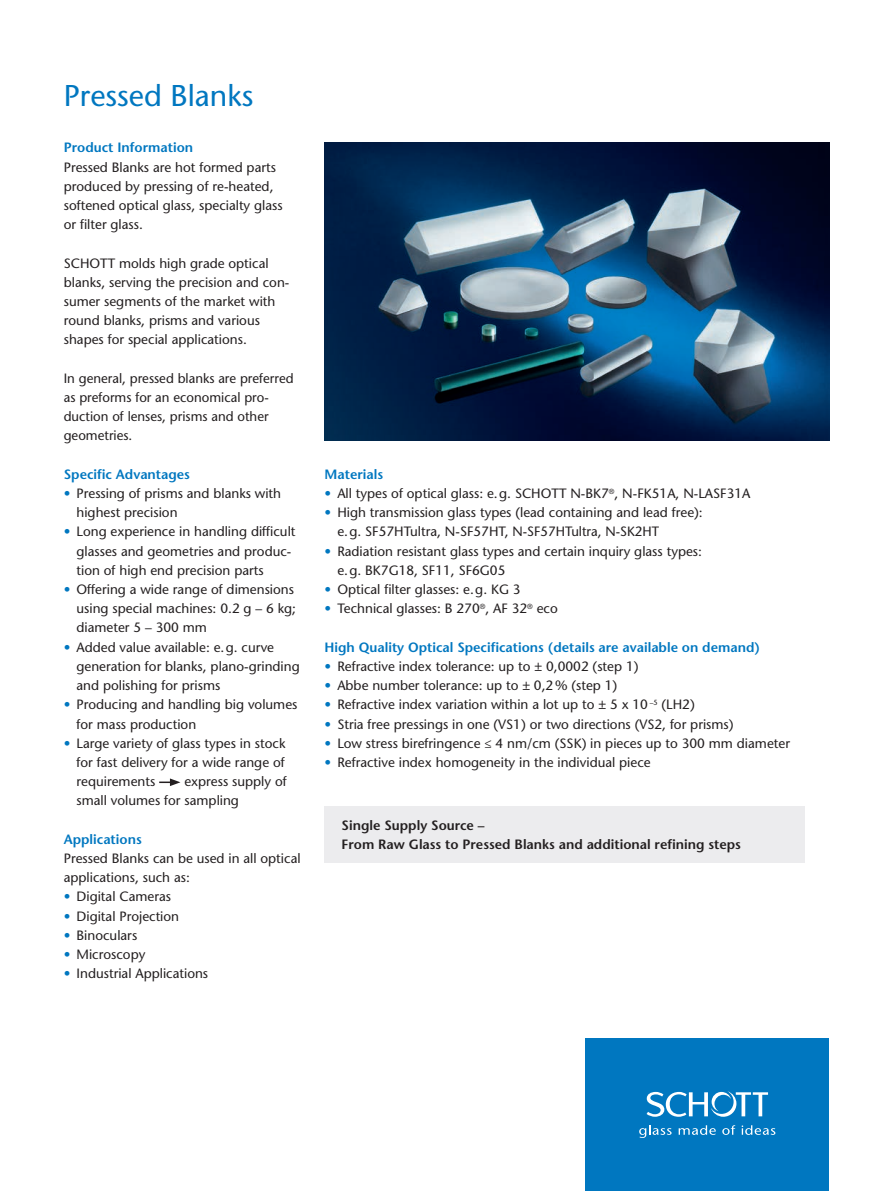
<style>
.page{position:relative;width:893px;height:1191px;background:#fff}
.page>*{position:absolute;margin:0;border:0;box-sizing:border-box;transform-origin:0 0}
.Headline_blau{font:500 30px "Stone Sans Std";color:#0077c0}
.Copy{font:500 13.5px/19.2px "Stone Sans Std";color:#231f20}
.Copy-2{font:600 13.5px/19.2px "Stone Sans Std";color:#231f20}
.Copy-3{font:600 13.5px "Stone Sans Std";color:#0077c0}
.Subline{font:600 13.5px "Stone Sans Std";color:#0077c0}
.Liste{font:600 13.5px "Stone Sans Std";color:#0077c0}
.s1{color:#0077c0}
.s2{font-size:12.75px}
</style>
<div class="page">
<div style="left:585px;top:1038px;width:244px;height:153px;background:#0077c0"></div>
<svg style="left:639px;top:1125px;width:33px;height:13px"></svg>
<svg style="left:679px;top:1125px;width:37px;height:9px"></svg>
<svg style="left:722px;top:1125px;width:13px;height:9px"></svg>
<svg style="left:742px;top:1125px;width:33px;height:9px"></svg>
<svg style="left:647px;top:1091px;width:121px;height:25px"></svg>
<img style="left:325px;top:143px;width:504px;height:297px">
<svg style="left:159px;top:778px;width:21px;height:8px"></svg>
<div style="left:325px;top:806px;width:480px;height:56px;background:#ececee"></div>
<p class="Headline_blau" style="left:64px;top:78px;width:191px">Pressed Blanks</p>
<p class="Subline" style="left:64px;top:139px;width:131px">Product Information</p>
<p class="Copy" style="left:64px;top:157px;width:220px">Pressed Blanks are hot formed parts produced by pressing of re-heated, softened optical glass, specialty glass or filter glass.</p>
<p class="Copy" style="left:64px;top:253px;width:227px">SCHOTT molds high grade optical blanks, serving the precision and con&shy;sumer segments of the market with round blanks, prisms and various shapes for special applications.</p>
<p class="Copy" style="left:64px;top:368px;width:231px">In general, pressed blanks are preferred as preforms for an economical pro&shy;duction of lenses, prisms and other geometries.</p>
<p class="Subline" style="left:64px;top:466px;width:128px">Specific Advantages</p>
<p class="Copy" style="left:77px;top:484px;width:206px;text-indent:-13px"><span class="s1">•</span> Pressing of prisms and blanks with highest precision</p>
<p class="Copy" style="left:77px;top:522px;width:220px;text-indent:-13px"><span class="s1">•</span> Long experience in handling difficult glasses and geometries and produc&shy;tion of high end precision parts</p>
<p class="Copy" style="left:77px;top:580px;width:221px;text-indent:-13px"><span class="s1">•</span> Offering a wide range of dimensions using special machines: 0.2 g – 6 kg; diameter 5 – 300 mm</p>
<p class="Copy" style="left:77px;top:637px;width:225px;text-indent:-13px"><span class="s1">•</span> Added value available: e.g. curve generation for blanks, plano-grinding and polishing for prisms</p>
<p class="Copy" style="left:77px;top:695px;width:222px;text-indent:-13px"><span class="s1">•</span> Producing and handling big volumes for mass production</p>
<p class="Copy" style="left:77px;top:733px;width:210px;text-align:justify;text-indent:-13px"><span class="s1">•</span> Large variety of glass types in stock for fast delivery for a wide range of requirements</p>
<p class="Copy" style="left:77px;top:772px;width:212px;text-indent:108px">express supply of small volumes for sampling</p>
<p class="Subline" style="left:64px;top:831px;width:79px">Applications</p>
<p class="Copy" style="left:64px;top:848px;width:238px">Pressed Blanks can be used in all optical applications, such as:</p>
<p class="Copy" style="left:64px;top:887px;width:109px"><span class="s1">•</span> Digital Cameras</p>
<p class="Copy" style="left:64px;top:906px;width:117px"><span class="s1">•</span> Digital Projection</p>
<p class="Copy" style="left:64px;top:925px;width:75px"><span class="s1">•</span> Binoculars</p>
<p class="Copy" style="left:64px;top:944px;width:83px"><span class="s1">•</span> Microscopy</p>
<p class="Copy" style="left:64px;top:964px;width:146px"><span class="s1">•</span> Industrial Applications</p>
<p class="Liste" style="left:325px;top:466px;width:60px">Materials</p>
<p class="Copy" style="left:325px;top:484px;width:427px"><span class="s1">•</span> All types of optical glass: e.g. SCHOTT N-BK7<sup>®</sup>, N-FK51A, N-LASF31A</p>
<p class="Copy" style="left:337px;top:503px;width:367px;text-indent:-13px"><span class="s1">•</span> High transmission glass types (lead containing and lead free): e.g. SF57HTultra, N-SF57HT, N-SF57HTultra, N-SK2HT</p>
<p class="Copy" style="left:337px;top:541px;width:366px;text-indent:-13px"><span class="s1">•</span> Radiation resistant glass types and certain inquiry glass types: e.g. BK7G18, SF11, SF6G05</p>
<p class="Copy" style="left:325px;top:580px;width:198px"><span class="s1">•</span> Optical filter glasses: e.g. KG 3</p>
<p class="Copy" style="left:325px;top:599px;width:235px"><span class="s1">•</span> Technical glasses: B 270<sup>®</sup>, AF 32<sup>®</sup> eco</p>
<p class="Copy-3" style="left:325px;top:639px;width:437px">High Quality Optical Specifications (details are available on demand)</p>
<p class="Copy" style="left:325px;top:656px;width:315px"><span class="s1">•</span> Refractive index tolerance: up to ± 0,0002 (step 1)</p>
<p class="Copy" style="left:325px;top:676px;width:294px"><span class="s1">•</span> Abbe number tolerance: up to ± 0,2% (step 1)</p>
<p class="Copy" style="left:325px;top:695px;width:372px"><span class="s1">•</span> Refractive index variation within a lot up to ± 5 x 10 <sup>–5</sup> (LH2)</p>
<p class="Copy" style="left:325px;top:714px;width:410px"><span class="s1">•</span> Stria free pressings in one (VS1) or two directions (VS2, for prisms)</p>
<p class="Copy" style="left:325px;top:733px;width:467px"><span class="s1">•</span> Low stress birefringence <span class="s2">≤</span> 4 nm/cm (SSK) in pieces up to 300 mm diameter</p>
<p class="Copy" style="left:325px;top:752px;width:328px"><span class="s1">•</span> Refractive index homogeneity in the individual piece</p>
<p class="Copy-2" style="left:342px;top:815px;width:401px">Single Supply Source –<br>From Raw Glass to Pressed Blanks and additional refining steps</p>
</div>
